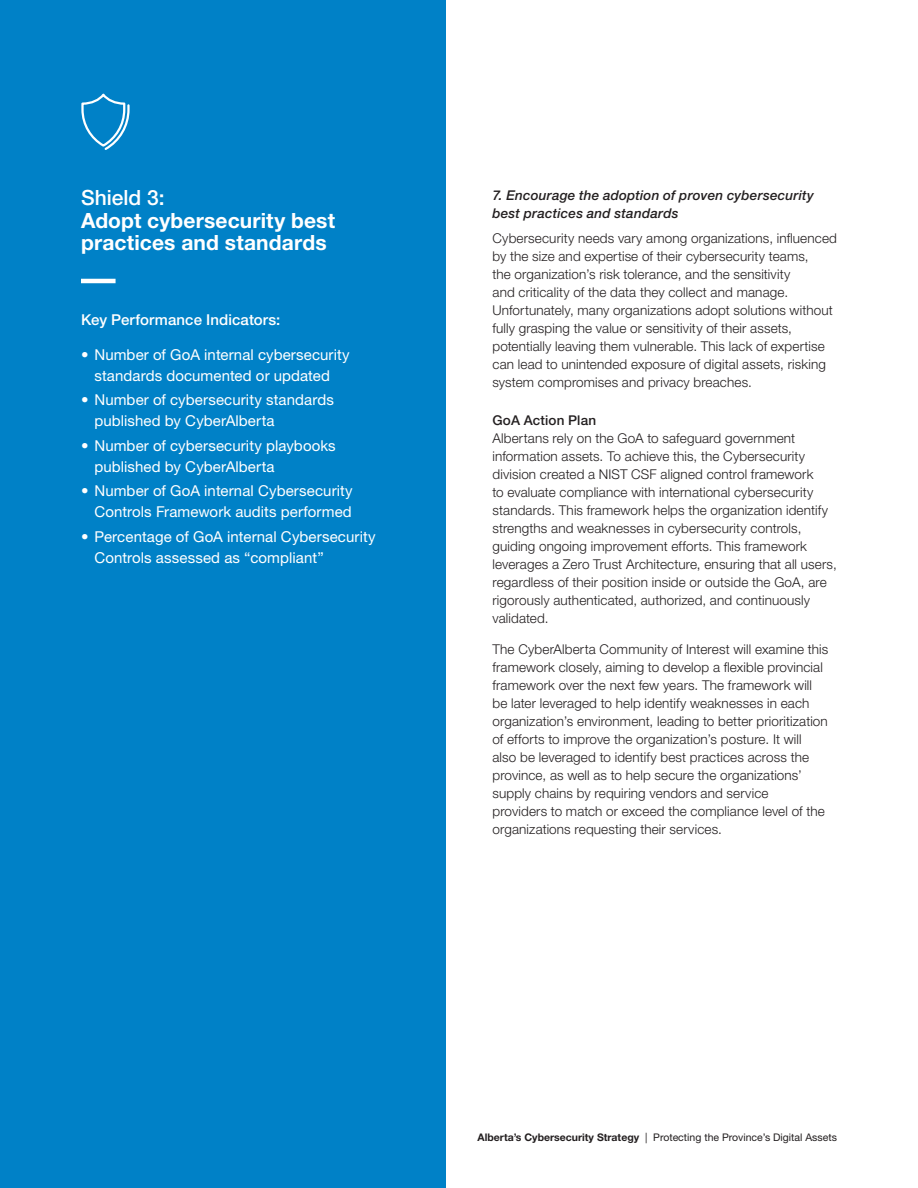
<style>
.page{position:relative;width:918px;height:1188px;background:#fff}
.page>*{position:absolute;margin:0;border:0;box-sizing:border-box;transform-origin:0 0}
.Subheading_2{font:700 21px/22.5px "Helvetica Neue LT Std";letter-spacing:.01em;color:#fff}
.t1{font:15px/21px "Helvetica Neue LT Std";letter-spacing:.005em;color:#fff}
.Body_Copy{font:500 15px "Helvetica Neue LT Std";letter-spacing:.005em;color:#fff}
.Body_Copy-2{font:300 13.5px/18px "Helvetica Neue LT Std";letter-spacing:.01em;color:#231f20}
.Subheading_3{font:italic 500 13.5px/18px "Helvetica Neue LT Std";letter-spacing:.015em;color:#231f20}
.Subheading_3-2{font:500 13.5px "Helvetica Neue LT Std";letter-spacing:.01em;color:#231f20}
.t2{font:10.5px "Helvetica Neue LT Std";color:#231f20}
.s1{font-weight:500}
.s2{font-weight:700}
</style>
<div class="page">
<div style="left:0;top:0;width:446px;height:1188px;background:#0081c7"></div>
<svg style="left:81px;top:93px;width:49px;height:57px"></svg>
<hr style="left:81px;top:279px;width:35px;height:4px;background:#fff">
<p class="Subheading_2" style="left:81px;top:186px;width:256px"><span class="s1">Shield 3:<br></span>Adopt cybersecurity best practices and standards</p>
<p class="Body_Copy" style="left:81px;top:311px;width:201px">Key Performance Indicators:</p>
<p class="t1" style="left:81px;top:344px;width:270px;text-align:center">• Number of GoA internal cybersecurity standards documented or updated</p>
<p class="t1" style="left:94px;top:389px;width:241px;text-indent:-14px">• Number of cybersecurity standards published by CyberAlberta</p>
<p class="t1" style="left:94px;top:435px;width:243px;text-indent:-14px">• Number of cybersecurity playbooks published by CyberAlberta</p>
<p class="t1" style="left:81px;top:480px;width:273px;text-align:right">• Number of GoA internal Cybersecurity<br>Controls Framework audits performed</p>
<p class="t1" style="left:94px;top:526px;width:283px;text-indent:-14px">• Percentage of GoA internal Cybersecurity<br>Controls assessed as “compliant”</p>
<p class="Subheading_3" style="left:492px;top:186px;width:323px">7. Encourage the adoption of proven cybersecurity best practices and standards</p>
<p class="Body_Copy-2" style="left:492px;top:229px;width:346px">Cybersecurity needs vary among organizations, influenced by the size and expertise of their cybersecurity teams,<br>the organization’s risk tolerance, and the sensitivity<br>and criticality of the data they collect and manage.<br>Unfortunately, many organizations adopt solutions without fully grasping the value or sensitivity of their assets, potentially leaving them vulnerable. This lack of expertise can lead to unintended exposure of digital assets, risking system compromises and privacy breaches.</p>
<p class="Subheading_3-2" style="left:492px;top:412px;width:105px">GoA Action Plan</p>
<p class="Body_Copy-2" style="left:492px;top:429px;width:346px">Albertans rely on the GoA to safeguard government information assets. To achieve this, the Cybersecurity division created a NIST CSF aligned control framework<br>to evaluate compliance with international cybersecurity standards. This framework helps the organization identify strengths and weaknesses in cybersecurity controls, guiding ongoing improvement efforts. This framework leverages a Zero Trust Architecture, ensuring that all users, regardless of their position inside or outside the GoA, are rigorously authenticated, authorized, and continuously validated.</p>
<p class="Body_Copy-2" style="left:492px;top:640px;width:337px">The CyberAlberta Community of Interest will examine this framework closely, aiming to develop a flexible provincial framework over the next few years. The framework will be later leveraged to help identify weaknesses in each organization’s environment, leading to better prioritization of efforts to improve the organization’s posture. It will also be leveraged to identify best practices across the province, as well as to help secure the organizations’ supply chains by requiring vendors and service<br>providers to match or exceed the compliance level of the organizations requesting their services.</p>
<p class="t2" style="left:478px;top:1132px;width:361px"><span class="s2">Alberta’s Cybersecurity Strategy</span> | Protecting the Province’s Digital Assets</p>
</div>
